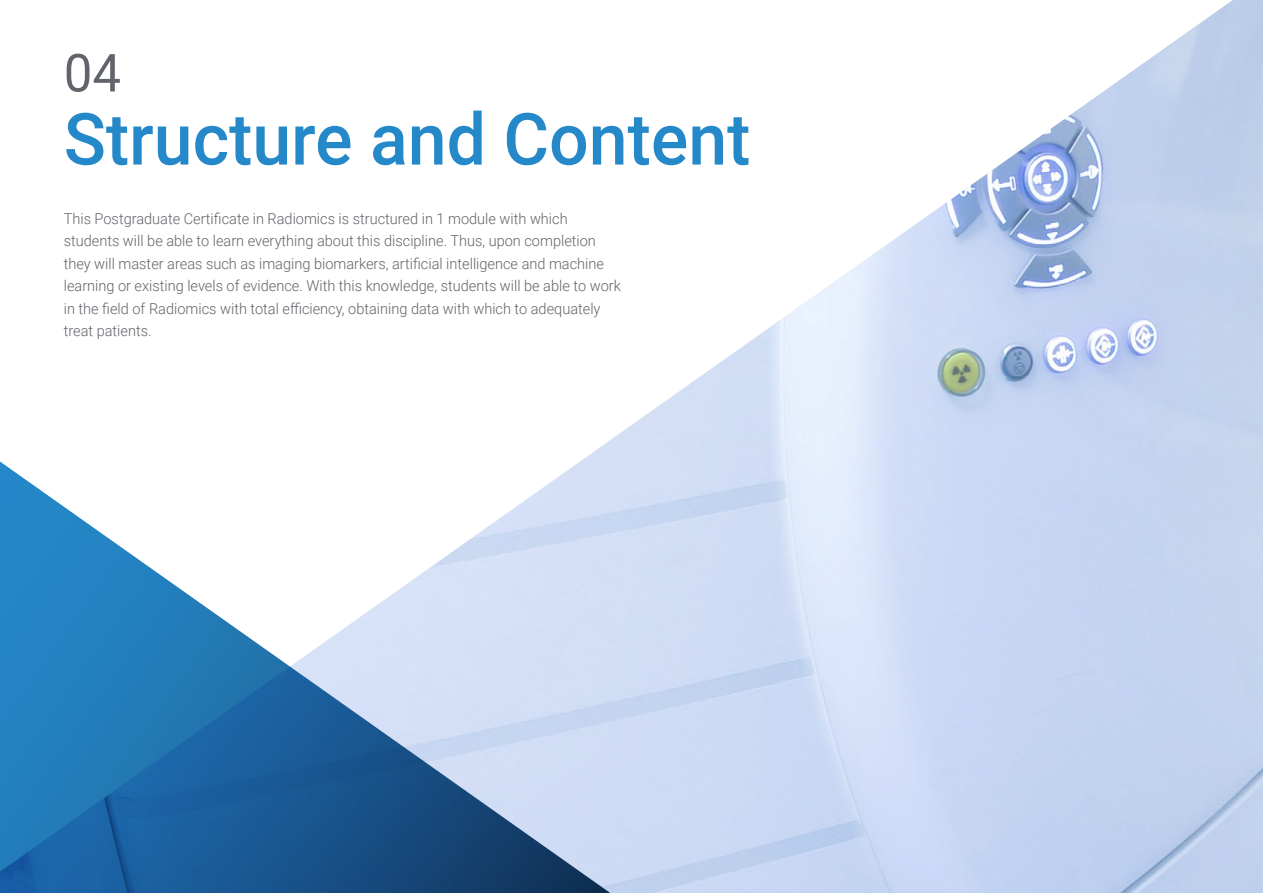
<style>
.page{position:relative;width:1263px;height:893px;background:#fff}
.page>*{position:absolute;margin:0;border:0;box-sizing:border-box;transform-origin:0 0}
.t1{font:500 72px "Roboto";color:#2488c9}
.t2{font:52.5px "Roboto";color:#61646a}
.t3{font:300 15px/22.5px "Roboto";color:#61646a}
</style>
<div class="page">
<img style="left:602px;top:0;width:661px;height:893px">
<svg style="left:0;top:446px;width:640px;height:447px"></svg>
<h2 class="t2" style="left:64px;top:36px;width:59px">04</h2>
<h1 class="t1" style="left:64px;top:89px;width:688px">Structure and Content</h1>
<p class="t3" style="left:64px;top:207px;width:558px">This Postgraduate Certificate in Radiomics is structured in 1 module with which students will be able to learn everything about this discipline. Thus, upon completion they will master areas such as imaging biomarkers, artificial intelligence and machine learning or existing levels of evidence. With this knowledge, students will be able to work in the field of Radiomics with total efficiency, obtaining data with which to adequately treat patients.</p>
</div>
